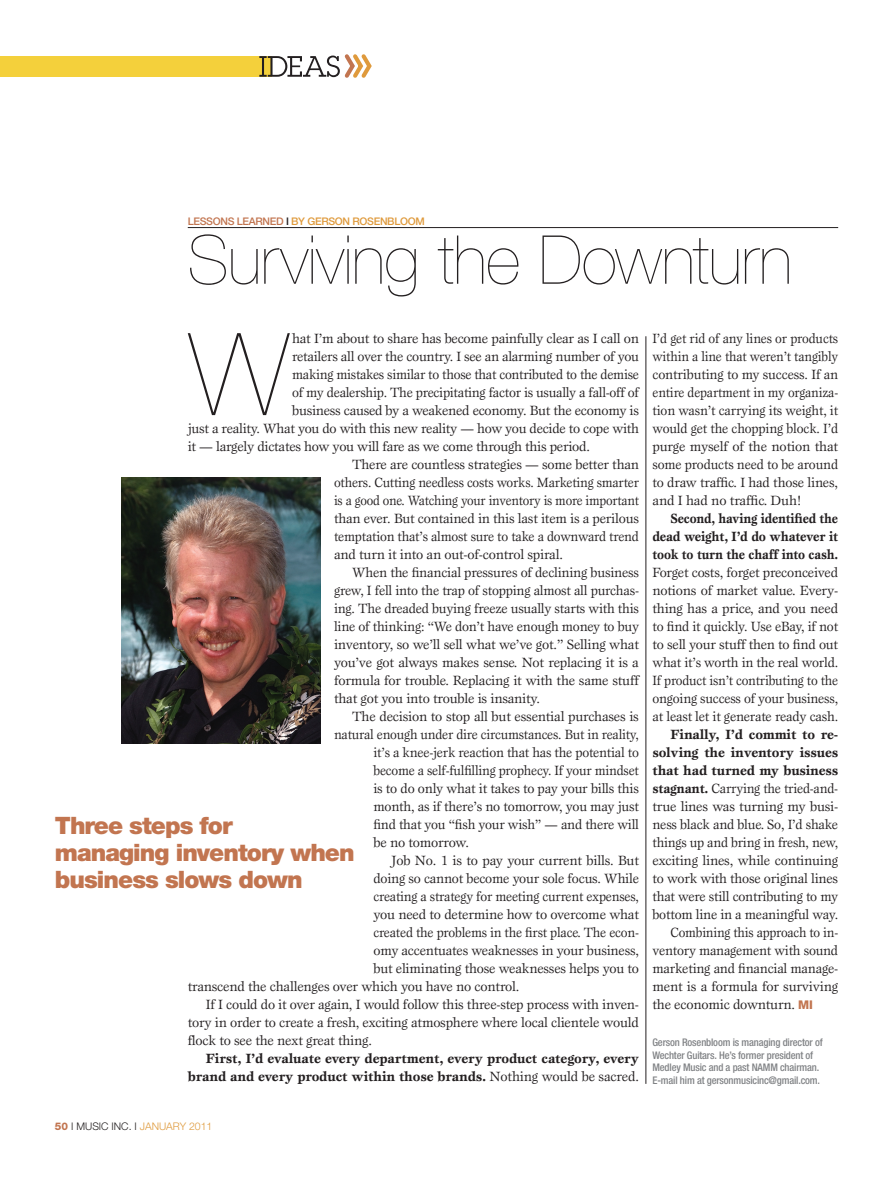
<style>
.page{position:relative;width:892px;height:1177px;background:#fff}
.page>*{position:absolute;margin:0;border:0;box-sizing:border-box;transform-origin:0 0}
.t1{font:200 114.75px "Helvetica Neue";color:#231f20}
.t2{font:200 67.5px "Helvetica Neue";letter-spacing:-.01em;color:#231f20}
.t3{font:900 24px/27px "Helvetica Neue";letter-spacing:-.04em;color:#c27550}
.t4{font:13.8px/18px "Esprit";letter-spacing:-.015em;color:#231f20;text-align:justify}
.t5{font:13.8px/18px "Esprit";letter-spacing:-.015em;color:#231f20;text-align:justify;scale:.94 1}
.t6{font:13.8px "Esprit";letter-spacing:-.015em;color:#231f20;scale:.95 1}
.t7{font:700 13.8px/18px "Esprit";letter-spacing:-.015em;color:#231f20;text-align:right}
.t8{font:700 13.8px/18px "Esprit";letter-spacing:-.015em;color:#231f20;text-align:justify;scale:.9 1}
.t9{font:13.8px "Esprit";letter-spacing:-.015em;color:#231f20;scale:.91 1}
.t10{font:13.8px "Esprit";letter-spacing:-.015em;color:#231f20;scale:.96 1}
.t11{font:13.8px "Esprit";letter-spacing:-.015em;color:#231f20;scale:.93 1}
.t12{font:500 condensed 10.5px/12.6px "Helvetica Neue";letter-spacing:-.015em;color:#808285}
.t13{font:500 10.5px "Helvetica Neue";letter-spacing:-.03em;color:#df9a3c}
.t14{font:300 10.5px "Helvetica Neue";color:#231f20}
.t15{font:500 10.5px "Helvetica Neue";color:#c27550}
.s1{color:#c27550}
.s2{color:#231f20}
.s3{font-weight:400}
.s4{font-weight:700}
.s5{font-family:"Helvetica Neue";font-weight:800;font-size:12px;color:#c27550}
.s6{font-weight:800;color:#c27550}
.s7{color:#df9a3c}
</style>
<div class="page">
<div style="left:0;top:56px;width:271px;height:21px;background:#f4d03b"></div>
<svg style="left:259px;top:54px;width:113px;height:24px"></svg>
<hr style="left:188px;top:227px;width:650px;height:1px;background:#231f20">
<img style="left:121px;top:477px;width:199px;height:266px">
<hr style="left:645px;top:336px;width:1px;height:748px;background:#231f20">
<p class="t15" style="left:188px;top:215px;width:8px">LESS</p>
<p class="t13" style="left:213px;top:215px;width:212px"><span class="s1">ONS LEARNED</span> <span class="s2">I</span> BY GERSON ROSENBLOOM</p>
<h2 class="t2" style="left:188px;top:221px;width:606px">Surviving the Downturn</h2>
<h1 class="t1" style="left:189px;top:308px;width:101px">W</h1>
<p class="t4" style="left:292px;top:329px;width:348px">hat I’m about to share has become painfully clear as I call on</p>
<p class="t4" style="left:292px;top:347px;width:348px">retailers all over the country. I see an alarming number of you</p>
<p class="t6" style="left:292px;top:366px;width:366px">making mistakes similar to those that contributed to the demise</p>
<p class="t4" style="left:292px;top:383px;width:348px">of my dealership. The precipitating factor is usually a fall-off of</p>
<p class="t4" style="left:292px;top:401px;width:348px">business caused by a weakened economy. But the economy is</p>
<p class="t4" style="left:188px;top:419px;width:453px">just a reality. What you do with this new reality — how you decide to cope with</p>
<p class="t4" style="left:188px;top:437px;width:404px">it — largely dictates how you will fare as we come through this period.</p>
<p class="t4" style="left:352px;top:455px;width:288px">There are countless strategies — some better than</p>
<p class="t5" style="left:334px;top:473px;width:326px">others. Cutting needless costs works. Marketing smarter</p>
<p class="t9" style="left:334px;top:492px;width:337px">is a good one. Watching your inventory is more important</p>
<p class="t4" style="left:334px;top:509px;width:306px">than ever. But contained in this last item is a perilous</p>
<p class="t6" style="left:334px;top:528px;width:322px">temptation that’s almost sure to take a downward trend</p>
<p class="t4" style="left:334px;top:545px;width:230px">and turn it into an out-of-control spiral.</p>
<p class="t4" style="left:352px;top:563px;width:288px">When the financial pressures of declining business</p>
<p class="t4" style="left:334px;top:581px;width:306px">grew, I fell into the trap of stopping almost all purchas-</p>
<p class="t4" style="left:334px;top:599px;width:306px">ing. The dreaded buying freeze usually starts with this</p>
<p class="t4" style="left:334px;top:617px;width:306px">line of thinking: “We don’t have enough money to buy</p>
<p class="t4" style="left:334px;top:635px;width:306px">inventory, so we’ll sell what we’ve got.” Selling what</p>
<p class="t4" style="left:334px;top:653px;width:306px">you’ve got always makes sense. Not replacing it is a</p>
<p class="t4" style="left:334px;top:671px;width:306px">formula for trouble. Replacing it with the same stuff</p>
<p class="t4" style="left:334px;top:689px;width:208px">that got you into trouble is insanity.</p>
<p class="t4" style="left:352px;top:707px;width:288px">The decision to stop all but essential purchases is</p>
<p class="t5" style="left:334px;top:725px;width:326px">natural enough under dire circumstances. But in reality,</p>
<p class="t10" style="left:373px;top:744px;width:278px">it’s a knee-jerk reaction that has the potential to</p>
<p class="t5" style="left:373px;top:761px;width:284px">become a self-fulfilling prophecy. If your mindset</p>
<p class="t4" style="left:373px;top:779px;width:267px">is to do only what it takes to pay your bills this</p>
<p class="t4" style="left:373px;top:797px;width:267px">month, as if there’s no tomorrow, you may just</p>
<p class="t4" style="left:373px;top:815px;width:267px">find that you “fish your wish” — and there will</p>
<p class="t4" style="left:373px;top:833px;width:97px">be no tomorrow.</p>
<p class="t4" style="left:391px;top:851px;width:249px">Job No. 1 is to pay your current bills. But</p>
<p class="t4" style="left:373px;top:869px;width:267px">doing so cannot become your sole focus. While</p>
<p class="t6" style="left:373px;top:888px;width:281px">creating a strategy for meeting current expenses,</p>
<p class="t4" style="left:373px;top:905px;width:267px">you need to determine how to overcome what</p>
<p class="t6" style="left:373px;top:924px;width:281px">created the problems in the first place. The econ-</p>
<p class="t4" style="left:373px;top:941px;width:267px">omy accentuates weaknesses in your business,</p>
<p class="t4" style="left:373px;top:959px;width:267px">but eliminating those weaknesses helps you to</p>
<p class="t4" style="left:188px;top:977px;width:333px">transcend the challenges over which you have no control.</p>
<p class="t4" style="left:206px;top:995px;width:435px">If I could do it over again, I would follow this three-step process with inven-</p>
<p class="t4" style="left:188px;top:1013px;width:453px">tory in order to create a fresh, exciting atmosphere where local clientele would</p>
<p class="t4" style="left:188px;top:1031px;width:186px">flock to see the next great thing.</p>
<p class="t7" style="left:188px;top:1049px;width:453px">First, I’d evaluate every department, every product category, every brand and every product within those brands. <span class="s3">Nothing would be sacred.</span></p>
<h3 class="t3" style="left:55px;top:811px;width:301px">Three steps for<br>managing inventory when business slows down</h3>
<p class="t5" style="left:652px;top:329px;width:199px">I’d get rid of any lines or products within a line that weren’t tangibly contributing to my success. If an entire department in my organiza&shy;tion wasn’t carrying its weight, it would get the chopping block. I’d purge myself of the notion that some products need to be around to draw traffic. I had those lines, and I had no traffic. Duh!</p>
<p class="t8" style="left:652px;top:509px;width:208px;text-indent:18px">Second, having identified the dead weight, I’d do whatever it took to turn the chaff into cash.</p>
<p class="t4" style="left:652px;top:563px;width:187px">Forget costs, forget preconceived notions of market value. Every&shy;thing has a price, and you need to find it quickly. Use eBay, if not to sell your stuff then to find out what it’s worth in the real world.<br>If product isn’t contributing to the ongoing success of your business, at least let it generate ready cash.</p>
<p class="t7" style="left:670px;top:725px;width:169px">Finally, I’d commit to re-</p>
<p class="t7" style="left:652px;top:743px;width:187px">solving the inventory issues</p>
<p class="t7" style="left:652px;top:761px;width:187px">that had turned my business</p>
<p class="t6" style="left:652px;top:780px;width:197px"><span class="s4">stagnant.</span> Carrying the tried-and-</p>
<p class="t4" style="left:652px;top:797px;width:187px">true lines was turning my busi-</p>
<p class="t4" style="left:652px;top:815px;width:187px">ness black and blue. So, I’d shake</p>
<p class="t6" style="left:652px;top:834px;width:197px">things up and bring in fresh, new,</p>
<p class="t4" style="left:652px;top:851px;width:187px">exciting lines, while continuing</p>
<p class="t4" style="left:652px;top:869px;width:187px">to work with those original lines</p>
<p class="t4" style="left:652px;top:887px;width:187px">that were still contributing to my</p>
<p class="t4" style="left:652px;top:905px;width:187px">bottom line in a meaningful way.</p>
<p class="t11" style="left:670px;top:924px;width:182px">Combining this approach to in-</p>
<p class="t4" style="left:652px;top:941px;width:187px">ventory management with sound</p>
<p class="t4" style="left:652px;top:959px;width:187px">marketing and financial manage-</p>
<p class="t4" style="left:652px;top:977px;width:187px">ment is a formula for surviving</p>
<p class="t4" style="left:652px;top:995px;width:162px">the economic downturn. <span class="s5">MI</span></p>
<p class="t12" style="left:652px;top:1035px;width:172px">Gerson Rosenbloom is managing director of Wechter Guitars. He’s former president of Medley Music and a past NAMM chairman.<br>E-mail him at gersonmusicinc@gmail.com.</p>
<p class="t14" style="left:55px;top:1120px;width:159px"><span class="s6">50</span> I MUSIC INC. I <span class="s7">JANUARY 2011</span></p>
</div>
